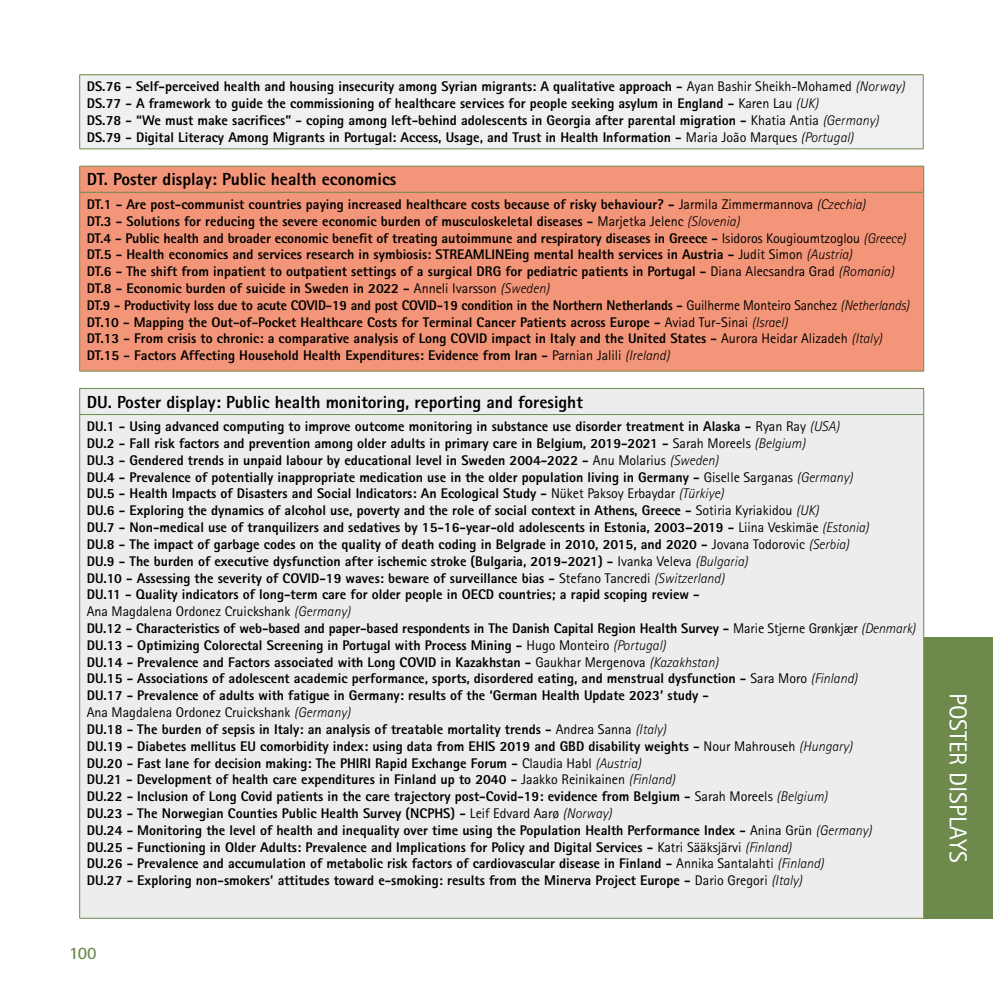
<style>
.page{position:relative;width:993px;height:993px;background:#fff}
.page>*{position:absolute;margin:0;border:0;box-sizing:border-box;transform-origin:0 0}
.t1{font:24.5px "Rotis Sans Serif Std";color:#fff}
.t2{font:800 17.5px "Rotis Sans Serif Std";color:#000}
.t3{font:700 17.5px "Rotis Sans Serif Std";color:#6d8a4c}
.t4{font:800 14px/16.8px "Rotis Sans Serif Std";color:#000}
.s1{font-weight:400}
.s2{font-weight:300;font-style:italic}
</style>
<div class="page">
<div style="left:923px;top:637px;width:69px;height:281px;background:#6d8a4c"></div>
<div style="left:80px;top:75px;width:842px;height:74px;background:#f0f0f0"></div>
<hr style="left:79px;top:74px;width:844px;height:1px;background:#6d8a4c">
<hr style="left:79px;top:75px;width:1px;height:73px;background:#6d8a4c">
<hr style="left:922px;top:75px;width:1px;height:73px;background:#6d8a4c">
<hr style="left:79px;top:148px;width:844px;height:1px;background:#6d8a4c">
<div style="left:80px;top:167px;width:843px;height:203px;background:#f39578"></div>
<hr style="left:79px;top:166px;width:844px;height:1px;background:#6d8a4c">
<svg style="left:79px;top:166px;width:1px;height:26px"></svg>
<svg style="left:923px;top:166px;width:1px;height:26px"></svg>
<hr style="left:79px;top:192px;width:844px;height:1px;background:#6d8a4c">
<hr style="left:79px;top:192px;width:1px;height:179px;background:#6d8a4c">
<hr style="left:923px;top:192px;width:1px;height:179px;background:#6d8a4c">
<hr style="left:79px;top:370px;width:844px;height:1px;background:#6d8a4c">
<div style="left:80px;top:389px;width:843px;height:528px;background:#ededed"></div>
<hr style="left:79px;top:388px;width:844px;height:1px;background:#6d8a4c">
<svg style="left:79px;top:388px;width:1px;height:26px"></svg>
<svg style="left:923px;top:388px;width:1px;height:26px"></svg>
<hr style="left:79px;top:414px;width:844px;height:1px;background:#6d8a4c">
<hr style="left:79px;top:414px;width:1px;height:503px;background:#6d8a4c">
<hr style="left:923px;top:414px;width:1px;height:503px;background:#6d8a4c">
<hr style="left:79px;top:917px;width:844px;height:1px;background:#6d8a4c">
<p class="t4" style="left:87px;top:78px;width:819px">DS.76 - Self-perceived health and housing insecurity among Syrian migrants: A qualitative approach - <span class="s1">Ayan Bashir Sheikh-Mohamed</span> <span class="s2">(Norway)<br></span>DS.77 - A framework to guide the commissioning of healthcare services for people seeking asylum in England - <span class="s1">Karen Lau</span> <span class="s2">(UK)<br></span>DS.78 - “We must make sacrifices” - coping among left-behind adolescents in Georgia after parental migration - <span class="s1">Khatia Antia</span> <span class="s2">(Germany)<br></span>DS.79 - Digital Literacy Among Migrants in Portugal: Access, Usage, and Trust in Health Information - <span class="s1">Maria João Marques</span> <span class="s2">(Portugal)</span></p>
<p class="t2" style="left:87px;top:168px;width:311px">DT. Poster display: Public health economics</p>
<p class="t4" style="left:87px;top:195px;width:823px">DT.1 - Are post-communist countries paying increased healthcare costs because of risky behaviour? - <span class="s1">Jarmila Zimmermannova</span> <span class="s2">(Czechia)<br></span>DT.3 - Solutions for reducing the severe economic burden of musculoskeletal diseases - <span class="s1">Marjetka Jelenc</span> <span class="s2">(Slovenia)<br></span>DT.4 - Public health and broader economic benefit of treating autoimmune and respiratory diseases in Greece - <span class="s1">Isidoros Kougioumtzoglou</span> <span class="s2">(Greece)<br></span>DT.5 - Health economics and services research in symbiosis: STREAMLINEing mental health services in Austria - <span class="s1">Judit Simon</span> <span class="s2">(Austria)<br></span>DT.6 - The shift from inpatient to outpatient settings of a surgical DRG for pediatric patients in Portugal - <span class="s1">Diana Alecsandra Grad</span> <span class="s2">(Romania)<br></span>DT.8 - Economic burden of suicide in Sweden in 2022 - <span class="s1">Anneli Ivarsson</span> <span class="s2">(Sweden)<br></span>DT.9 - Productivity loss due to acute COVID-19 and post COVID-19 condition in the Northern Netherlands - <span class="s1">Guilherme Monteiro Sanchez</span> <span class="s2">(Netherlands)<br></span>DT.10 - Mapping the Out-of-Pocket Healthcare Costs for Terminal Cancer Patients across Europe - <span class="s1">Aviad Tur-Sinai</span> <span class="s2">(Israel)<br></span>DT.13 - From crisis to chronic: a comparative analysis of Long COVID impact in Italy and the United States - <span class="s1">Aurora Heidar Alizadeh</span> <span class="s2">(Italy)<br></span>DT.15 - Factors Affecting Household Health Expenditures: Evidence from Iran - <span class="s1">Parnian Jalili</span> <span class="s2">(Ireland)</span></p>
<p class="t2" style="left:87px;top:390px;width:497px">DU. Poster display: Public health monitoring, reporting and foresight</p>
<p class="t4" style="left:87px;top:418px;width:830px">DU.1 - Using advanced computing to improve outcome monitoring in substance use disorder treatment in Alaska - <span class="s1">Ryan Ray</span> <span class="s2">(USA)<br></span>DU.2 - Fall risk factors and prevention among older adults in primary care in Belgium, 2019-2021 - <span class="s1">Sarah Moreels</span> <span class="s2">(Belgium)<br></span>DU.3 - Gendered trends in unpaid labour by educational level in Sweden 2004-2022 - <span class="s1">Anu Molarius</span> <span class="s2">(Sweden)<br></span>DU.4 - Prevalence of potentially inappropriate medication use in the older population living in Germany - <span class="s1">Giselle Sarganas</span> <span class="s2">(Germany)<br></span>DU.5 - Health Impacts of Disasters and Social Indicators: An Ecological Study - <span class="s1">Nüket Paksoy Erbaydar</span> <span class="s2">(Türkiye)<br></span>DU.6 - Exploring the dynamics of alcohol use, poverty and the role of social context in Athens, Greece - <span class="s1">Sotiria Kyriakidou</span> <span class="s2">(UK)<br></span>DU.7 - Non-medical use of tranquilizers and sedatives by 15-16-year-old adolescents in Estonia, 2003–2019 - <span class="s1">Liina Veskimäe</span> <span class="s2">(Estonia)<br></span>DU.8 - The impact of garbage codes on the quality of death coding in Belgrade in 2010, 2015, and 2020 - <span class="s1">Jovana Todorovic</span> <span class="s2">(Serbia)<br></span>DU.9 - The burden of executive dysfunction after ischemic stroke (Bulgaria, 2019-2021) - <span class="s1">Ivanka Veleva</span> <span class="s2">(Bulgaria)<br></span>DU.10 - Assessing the severity of COVID-19 waves: beware of surveillance bias - <span class="s1">Stefano Tancredi</span> <span class="s2">(Switzerland)<br></span>DU.11 - Quality indicators of long-term care for older people in OECD countries; a rapid scoping review -<br><span class="s1">Ana Magdalena Ordonez Cruickshank</span> <span class="s2">(Germany)<br></span>DU.12 - Characteristics of web-based and paper-based respondents in The Danish Capital Region Health Survey - <span class="s1">Marie Stjerne Grønkjær</span> <span class="s2">(Denmark)<br></span>DU.13 - Optimizing Colorectal Screening in Portugal with Process Mining - <span class="s1">Hugo Monteiro</span> <span class="s2">(Portugal)<br></span>DU.14 - Prevalence and Factors associated with Long COVID in Kazakhstan - <span class="s1">Gaukhar Mergenova</span> <span class="s2">(Kazakhstan)<br></span>DU.15 - Associations of adolescent academic performance, sports, disordered eating, and menstrual dysfunction - <span class="s1">Sara Moro</span> <span class="s2">(Finland)<br></span>DU.17 - Prevalence of adults with fatigue in Germany: results of the ‘German Health Update 2023’ study -<br><span class="s1">Ana Magdalena Ordonez Cruickshank</span> <span class="s2">(Germany)<br></span>DU.18 - The burden of sepsis in Italy: an analysis of treatable mortality trends - <span class="s1">Andrea Sanna</span> <span class="s2">(Italy)<br></span>DU.19 - Diabetes mellitus EU comorbidity index: using data from EHIS 2019 and GBD disability weights - <span class="s1">Nour Mahrouseh</span> <span class="s2">(Hungary)<br></span>DU.20 - Fast lane for decision making: The PHIRI Rapid Exchange Forum - <span class="s1">Claudia Habl</span> <span class="s2">(Austria)<br></span>DU.21 - Development of health care expenditures in Finland up to 2040 - <span class="s1">Jaakko Reinikainen</span> <span class="s2">(Finland)<br></span>DU.22 - Inclusion of Long Covid patients in the care trajectory post-Covid-19: evidence from Belgium - <span class="s1">Sarah Moreels</span> <span class="s2">(Belgium)<br></span>DU.23 - The Norwegian Counties Public Health Survey (NCPHS) - <span class="s1">Leif Edvard Aarø</span> <span class="s2">(Norway)<br></span>DU.24 - Monitoring the level of health and inequality over time using the Population Health Performance Index - <span class="s1">Anina Grün</span> <span class="s2">(Germany)<br></span>DU.25 - Functioning in Older Adults: Prevalence and Implications for Policy and Digital Services - <span class="s1">Katri Sääksjärvi</span> <span class="s2">(Finland)<br></span>DU.26 - Prevalence and accumulation of metabolic risk factors of cardiovascular disease in Finland - <span class="s1">Annika Santalahti</span> <span class="s2">(Finland)<br></span>DU.27 - Exploring non-smokers’ attitudes toward e-smoking: results from the Minerva Project Europe - <span class="s1">Dario Gregori</span> <span class="s2">(Italy)</span></p>
<p class="t3" style="left:69px;top:941px;width:29px">100</p>
<h1 class="t1" style="left:972px;top:692px;width:171px;rotate:90deg">POSTER DISPLAYS</h1>
</div>
